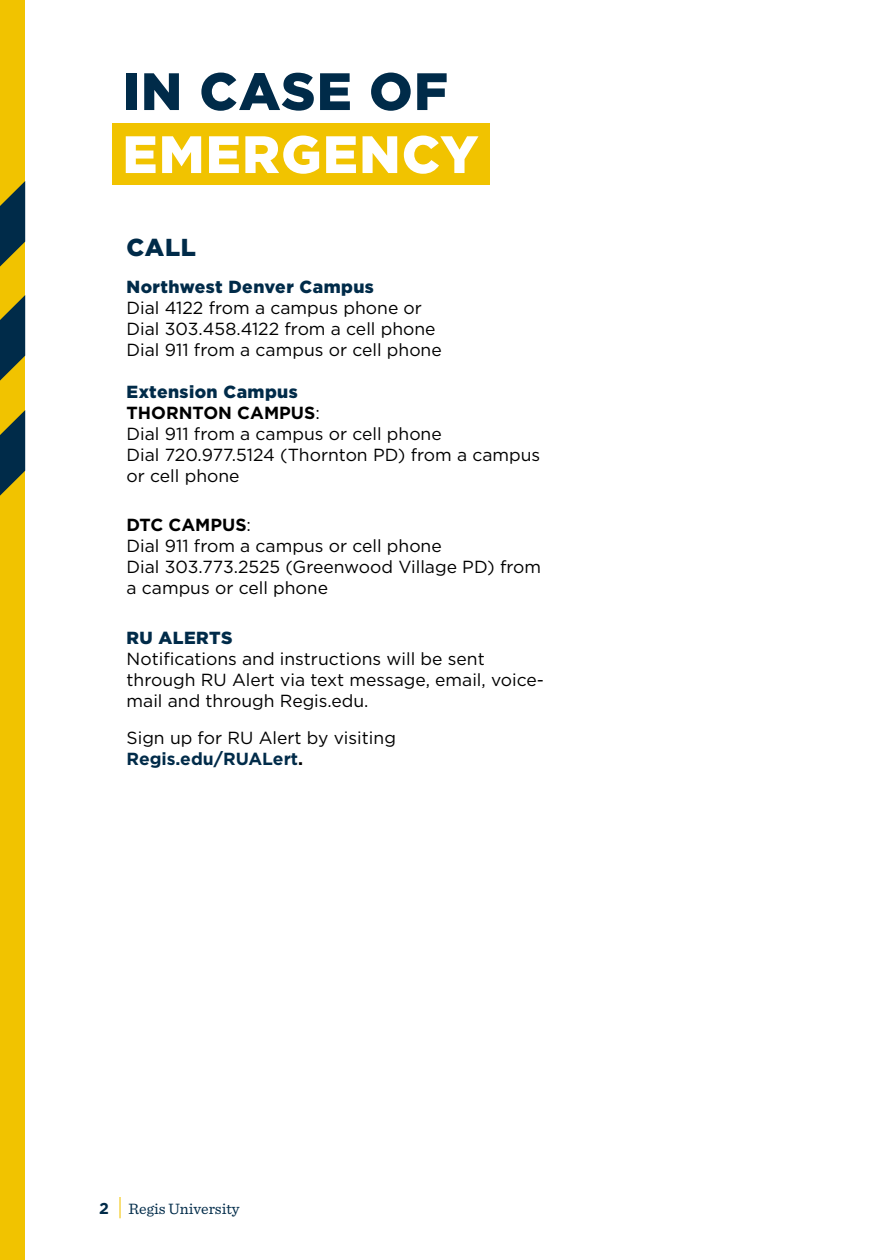
<style>
.page{position:relative;width:882px;height:1260px;background:#fff}
.page>*{position:absolute;margin:0;border:0;box-sizing:border-box;transform-origin:0 0}
.t1{font:900 52.5px "Gotham";letter-spacing:.025em;color:#fff}
.t2{font:900 52.5px "Gotham";letter-spacing:.025em;color:#002b49}
.t3{font:900 24.5px "Gotham";color:#002b49}
.t4{font:17.5px/21px "Gotham";color:#000}
.t5{font:900 17.5px "Gotham";letter-spacing:.025em;color:#002b49}
.t6{font:15.75px "Sentinel";color:#002b49}
.s1{font-weight:900;color:#002b49}
.s2{font-weight:700}
.s3{font-weight:700;color:#002b49}
.s4{font-family:"Gotham";font-weight:700}
</style>
<div class="page">
<div style="left:0;top:0;width:25px;height:1260px;background:#f1c300"></div>
<svg style="left:0;top:181px;width:25px;height:315px"></svg>
<hr style="left:119px;top:1197px;width:2px;height:21px;background:#f3c300">
<div style="left:112px;top:124px;width:378px;height:61px;background:#f1c300"></div>
<h1 class="t2" style="left:122px;top:55px;width:327px">IN CASE OF</h1>
<h1 class="t1" style="left:122px;top:118px;width:357px">EMERGENCY</h1>
<h2 class="t3" style="left:127px;top:230px;width:71px">CALL</h2>
<p class="t5" style="left:127px;top:274px;width:249px">Northwest Denver Campus</p>
<p class="t4" style="left:127px;top:297px;width:317px">Dial 4122 from a campus phone or<br>Dial 303.458.4122 from a cell phone<br>Dial 911 from a campus or cell phone</p>
<p class="t4" style="left:127px;top:381px;width:415px"><span class="s1">Extension Campus<br></span><span class="s2">THORNTON CAMPUS</span>:<br>Dial 911 from a campus or cell phone<br>Dial 720.977.5124 (Thornton PD) from a campus or cell phone</p>
<p class="t4" style="left:127px;top:514px;width:416px"><span class="s2">DTC CAMPUS</span>:<br>Dial 911 from a campus or cell phone<br>Dial 303.773.2525 (Greenwood Village PD) from a campus or cell phone</p>
<p class="t5" style="left:127px;top:626px;width:107px">RU ALERTS</p>
<p class="t4" style="left:127px;top:648px;width:419px">Notifications and instructions will be sent through RU Alert via text message, email, voice&shy;mail and through Regis.edu.</p>
<p class="t4" style="left:127px;top:727px;width:271px">Sign up for RU Alert by visiting<br><span class="s3">Regis.edu/RUALert</span><span class="s2">.</span></p>
<p class="t6" style="left:99px;top:1197px;width:142px"><span class="s4">2</span> Regis University</p>
</div>
